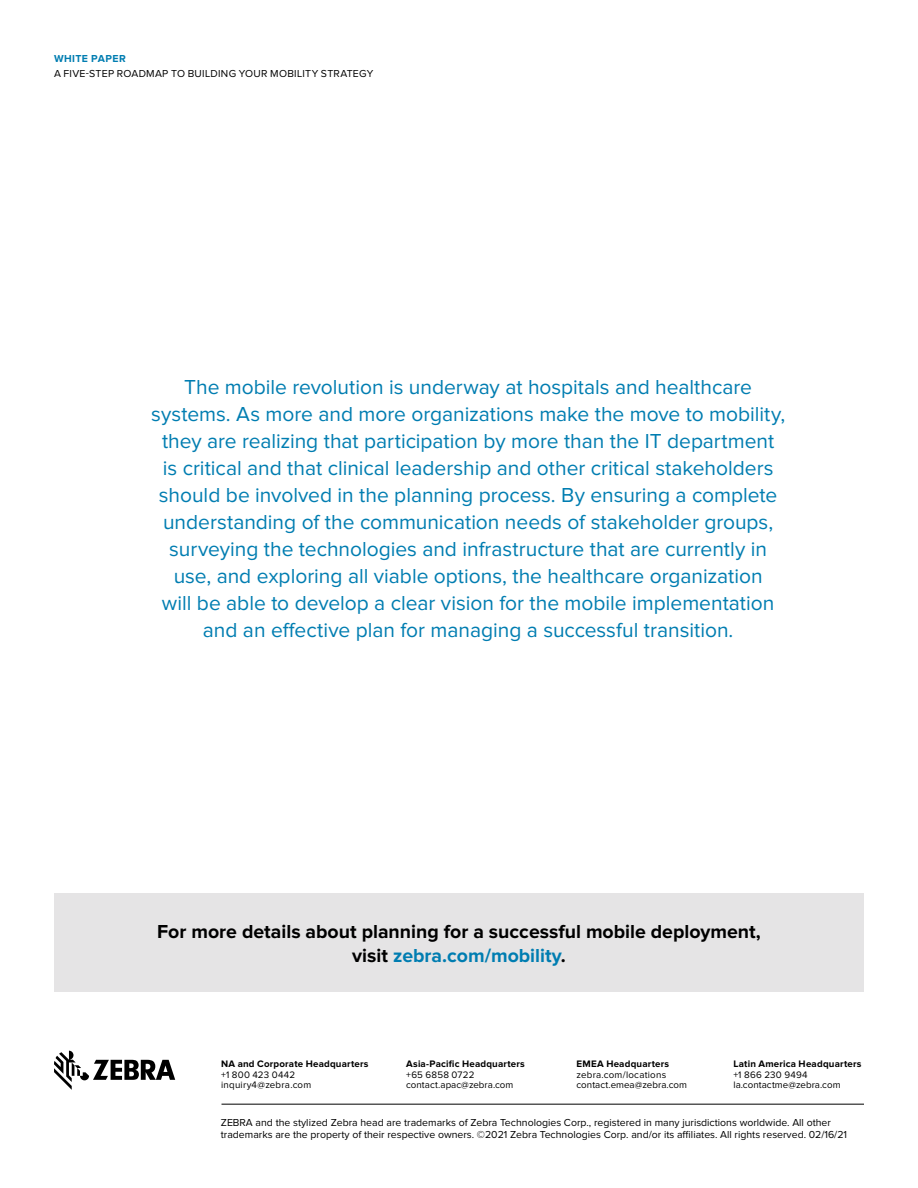
<style>
.page{position:relative;width:918px;height:1188px;background:#fff}
.page>*{position:absolute;margin:0;border:0;box-sizing:border-box;transform-origin:0 0}
.t1{font:21px/27px "Proxima Nova";color:#007db1;text-align:center}
.t2{font:700 19.5px/24px "Proxima Nova";color:#000;text-align:center}
.t3{font:10.5px/12.6px "Proxima Nova";color:#000}
.t4{font:10.5px "Proxima Nova";letter-spacing:.025em;color:#000}
.t5{font:700 10.5px "Proxima Nova";letter-spacing:.04em;color:#007db1}
.t6{font:9.75px/10.5px "Proxima Nova";letter-spacing:.01em;color:#000}
.t7{font:700 9.75px "Proxima Nova";letter-spacing:.025em;color:#000}
.s1{color:#007db1}
</style>
<div class="page">
<div style="left:54px;top:893px;width:810px;height:98px;background:#e5e4e5"></div>
<hr style="left:222px;top:1104px;width:642px;height:1px;background:#000">
<svg style="left:54px;top:1051px;width:121px;height:39px"></svg>
<p class="t5" style="left:54px;top:53px;width:73px">WHITE PAPER</p>
<p class="t4" style="left:54px;top:68px;width:321px">A FIVE-STEP ROADMAP TO BUILDING YOUR MOBILITY STRATEGY</p>
<p class="t1" style="left:151px;top:374px;width:635px">The mobile revolution is underway at hospitals and healthcare systems. As more and more organizations make the move to mobility, they are realizing that participation by more than the IT department<br>is critical and that clinical leadership and other critical stakeholders should be involved in the planning process. By ensuring a complete understanding of the communication needs of stakeholder groups, surveying the technologies and infrastructure that are currently in use, and exploring all viable options, the healthcare organization<br>will be able to develop a clear vision for the mobile implementation and an effective plan for managing a successful transition.</p>
<p class="t2" style="left:157px;top:920px;width:605px">For more details about planning for a successful mobile deployment, visit <span class="s1">zebra.com/mobility</span>.</p>
<p class="t7" style="left:733px;top:1058px;width:130px">Latin America Headquarters</p>
<p class="t6" style="left:733px;top:1070px;width:109px">+1 866 230 9494 la.contactme@zebra.com</p>
<p class="t3" style="left:221px;top:1116px;width:628px">ZEBRA and the stylized Zebra head are trademarks of Zebra Technologies Corp., registered in many jurisdictions worldwide. All other trademarks are the property of their respective owners. ©2021 Zebra Technologies Corp. and/or its affiliates. All rights reserved. 02/16/21</p>
<p class="t7" style="left:406px;top:1058px;width:120px">Asia-Pacific Headquarters</p>
<p class="t6" style="left:406px;top:1070px;width:109px">+65 6858 0722 contact.apac@zebra.com</p>
<p class="t7" style="left:221px;top:1058px;width:149px">NA and Corporate Headquarters</p>
<p class="t6" style="left:221px;top:1070px;width:92px">+1 800 423 0442 inquiry4@zebra.com</p>
<p class="t7" style="left:577px;top:1058px;width:94px">EMEA Headquarters</p>
<p class="t6" style="left:577px;top:1070px;width:112px">zebra.com/locations contact.emea@zebra.com</p>
</div>
